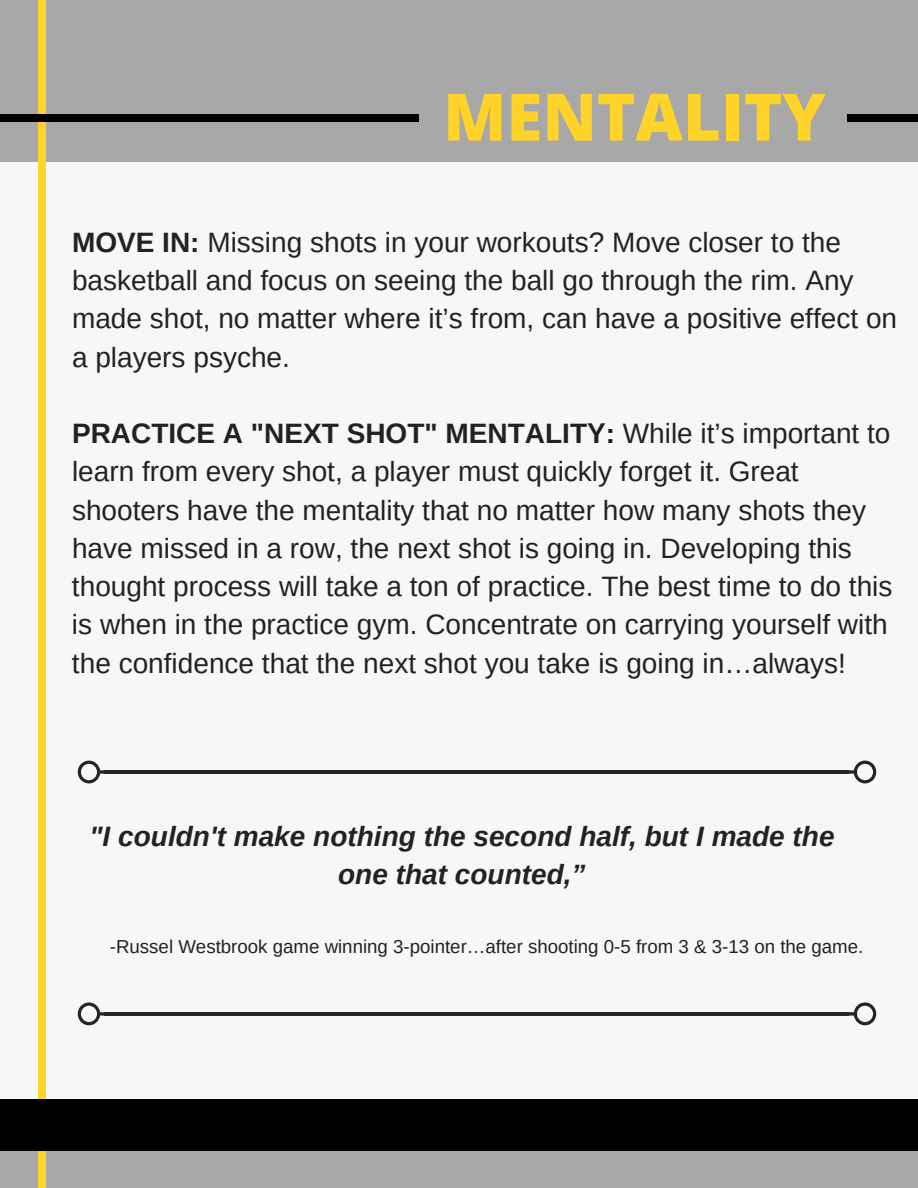
<style>
.page{position:relative;width:918px;height:1188px;background:#a8a8a8}
.page>*{position:absolute;margin:0;border:0;box-sizing:border-box;transform-origin:0 0}
.t1{font:800 65.4px "Open Sans";color:#ffd329}
.t2{font:28.05px/38.2px "Arimo";color:#222}
.t3{font:italic 700 28.05px/38.2px "Arimo";color:#222;text-align:center}
.t4{font:18.6px "Arimo";color:#222}
.s1{font-weight:700}
</style>
<div class="page">
<div style="left:0;top:162px;width:918px;height:961px;background:#f7f7f7"></div>
<div style="left:38px;top:1153px;width:8px;height:35px;background:#ffd329"></div>
<div style="left:38px;top:838px;width:8px;height:316px;background:#ffd329"></div>
<div style="left:38px;top:522px;width:8px;height:316px;background:#ffd329"></div>
<div style="left:38px;top:206px;width:8px;height:317px;background:#ffd329"></div>
<div style="left:38px;top:0;width:8px;height:207px;background:#ffd329"></div>
<div style="left:0;top:1099px;width:918px;height:52px;background:#000"></div>
<div style="left:373px;top:114px;width:46px;height:8px;background:#000"></div>
<div style="left:0;top:114px;width:169px;height:8px;background:#000"></div>
<div style="left:168px;top:114px;width:207px;height:8px;background:#000"></div>
<div style="left:847px;top:114px;width:46px;height:8px;background:#000"></div>
<div style="left:892px;top:114px;width:26px;height:8px;background:#000"></div>
<hr style="left:104px;top:770px;width:745px;height:4px;background:#222529">
<svg style="left:78px;top:761px;width:26px;height:22px"></svg>
<svg style="left:849px;top:761px;width:27px;height:22px"></svg>
<hr style="left:104px;top:1012px;width:745px;height:4px;background:#222529">
<svg style="left:78px;top:1002px;width:26px;height:23px"></svg>
<svg style="left:849px;top:1002px;width:27px;height:23px"></svg>
<h1 class="t1" style="left:443px;top:71px;width:384px">MENTALITY</h1>
<p class="t2" style="left:72px;top:223px;width:827px"><span class="s1">MOVE IN:</span> Missing shots in your workouts? Move closer to the basketball and focus on seeing the ball go through the rim. Any made shot, no matter where it’s from, can have a positive effect on a players psyche.</p>
<p class="t2" style="left:72px;top:414px;width:822px"><span class="s1">PRACTICE A "NEXT SHOT" MENTALITY:</span> While it’s important to learn from every shot, a player must quickly forget it. Great shooters have the mentality that no matter how many shots they have missed in a row, the next shot is going in. Developing this thought process will take a ton of practice. The best time to do this is when in the practice gym. Concentrate on carrying yourself with the confidence that the next shot you take is going in…always!</p>
<p class="t3" style="left:89px;top:817px;width:747px">"I couldn't make nothing the second half, but I made the one that counted,”</p>
<p class="t4" style="left:110px;top:936px;width:755px">-Russel Westbrook game winning 3-pointer…after shooting 0-5 from 3 &amp; 3-13 on the game.</p>
</div>
